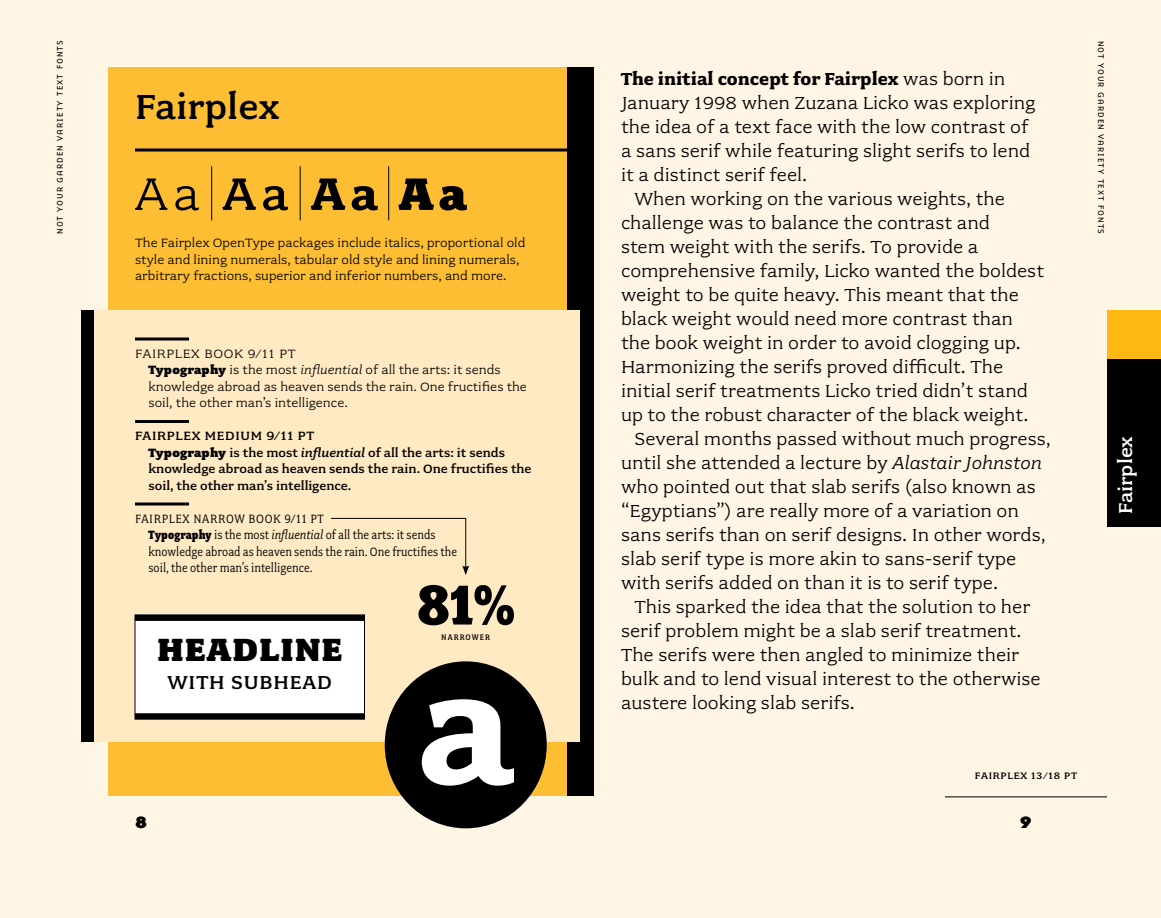
<style>
.page{position:relative;width:1161px;height:918px;background:#fff}
.page>*{position:absolute;margin:0;border:0;box-sizing:border-box;transform-origin:0 0}
.t1{font:700 180px "Fairplex Wide OT";color:#fff}
.t2{font:900 63px "Fairplex Narrow OT";color:#000}
.t3{font:51px "Fairplex Wide OT";color:#000}
.t4{font:500 39px "Fairplex Wide OT";color:#000}
.t5{font:900 36px "Fairplex Wide OT";letter-spacing:.04em;color:#000}
.t6{font:500 21px "Fairplex Wide OT";letter-spacing:.04em;color:#000}
.t7{font:500 21px "Fairplex Wide OT";color:#fff}
.t8{font:800 21px "Base 900 Sans OT";color:#000}
.t9{font:19.5px "Fairplex Wide OT";color:#000}
.t10{font:700 19.5px "Fairplex Wide OT";color:#000}
.t11{font:13.5px/16.5px "Fairplex Wide OT";color:#000}
.t12{font:13.5px/16.5px "Fairplex Narrow OT";color:#000}
.t13{font:500 13.5px/16.5px "Fairplex Wide OT";color:#000}
.t14{font:300 10.5px "Base 900 Sans OT";letter-spacing:.1em;color:#000}
.t15{font:500 10.5px "Fairplex Wide OT";letter-spacing:.07em;color:#000}
.t16{font:500 9px "Fairplex Narrow OT";letter-spacing:.12em;color:#000}
.s1{font-weight:500}
.s2{font-weight:700}
.s3{font-weight:900}
.s4{font-style:italic}
.s5{font-family:"Fairplex Wide OT Med";font-weight:400;font-style:italic}
.s6{font-weight:400}
</style>
<div class="page">
<div style="left:580px;top:0;width:581px;height:918px;background:#fff5e4"></div>
<hr style="left:945px;top:797px;width:162px;height:1px;background:#000">
<div style="left:580px;top:68px;width:14px;height:728px;background:#000"></div>
<div style="left:0;top:0;width:580px;height:918px;background:#fff5e4"></div>
<div style="left:108px;top:68px;width:472px;height:728px;background:#febe33"></div>
<div style="left:567px;top:68px;width:13px;height:728px;background:#000"></div>
<div style="left:81px;top:310px;width:13px;height:432px;background:#000"></div>
<div style="left:94px;top:310px;width:486px;height:432px;background:#ffeac4"></div>
<svg style="left:135px;top:148px;width:432px;height:4px"></svg>
<hr style="left:211px;top:166px;width:1px;height:54px;background:#000">
<hr style="left:300px;top:166px;width:1px;height:54px;background:#000">
<hr style="left:388px;top:166px;width:1px;height:54px;background:#000">
<hr style="left:135px;top:338px;width:54px;height:2px;background:#000">
<hr style="left:135px;top:420px;width:54px;height:3px;background:#000">
<svg style="left:135px;top:502px;width:54px;height:4px"></svg>
<div style="left:1107px;top:358px;width:54px;height:168px;background:#000"></div>
<div style="left:1107px;top:310px;width:54px;height:49px;background:#fdb913"></div>
<div style="left:385px;top:661px;width:162px;height:167px;background:#000;border-radius:50%"></div>
<div style="left:135px;top:615px;width:229px;height:104px;background:#fff"></div>
<div style="left:135px;top:615px;width:229px;height:6px;background:#000"></div>
<div style="left:135px;top:713px;width:229px;height:6px;background:#000"></div>
<hr style="left:465px;top:518px;width:1px;height:50px;background:#000">
<svg style="left:462px;top:566px;width:7px;height:9px"></svg>
<hr style="left:331px;top:518px;width:135px;height:1px;background:#000">
<p class="t14" style="left:54px;top:234px;width:195px;rotate:-90deg">not your garden variety text fonts</p>
<h3 class="t4" style="left:135px;top:85px;width:147px">Fairplex</h3>
<h3 class="t3" style="left:135px;top:166px;width:333px">Aa <span class="s1">Aa</span> <span class="s2">Aa</span> <span class="s3">Aa</span></h3>
<p class="t11" style="left:135px;top:235px;width:392px">The Fairplex OpenType packages include italics, proportional old style and lining numerals, tabular old style and lining numerals, arbitrary fractions, superior and inferior numbers, and more.</p>
<p class="t11" style="left:148px;top:345px;width:380px;text-indent:-14px">FAIRPLEX BOOK 9/11 PT<br><span class="s3">Typography</span> is the most <span class="s4">influential</span> of all the arts: it sends knowledge abroad as heaven sends the rain. One fructifies the soil, the other man’s intelligence.</p>
<p class="t13" style="left:148px;top:428px;width:385px;text-indent:-14px">FAIRPLEX MEDIUM 9/11 PT<br><span class="s3">Typography</span> is the most <span class="s5">influential</span> of all the arts: it sends knowledge abroad as heaven sends the rain. One fructifies the soil, the other man’s intelligence.</p>
<p class="t12" style="left:148px;top:510px;width:310px;text-indent:-14px">FAIRPLEX NARROW BOOK 9/11 PT<br><span class="s3">Typography</span> is the most <span class="s4">influential</span> of all the arts: it sends knowledge abroad as heaven sends the rain. One fructifies the soil, the other man’s intelligence.</p>
<h3 class="t5" style="left:157px;top:629px;width:186px">HEADLINE</h3>
<p class="t6" style="left:168px;top:671px;width:166px">WITH SUBHEAD</p>
<p class="t8" style="left:135px;top:810px;width:14px">8</p>
<h2 class="t2" style="left:417px;top:568px;width:99px">81%</h2>
<p class="t16" style="left:441px;top:633px;width:50px">NARROWER</p>
<h1 class="t1" style="left:417px;top:625px;width:99px">a</h1>
<p class="t10" style="left:621px;top:68px;width:386px">The initial concept for Fairplex <span class="s6">was born in</span></p>
<p class="t9" style="left:621px;top:92px;width:416px">January 1998 when Zuzana Licko was exploring</p>
<p class="t9" style="left:621px;top:116px;width:409px">the idea of a text face with the low contrast of</p>
<p class="t9" style="left:621px;top:140px;width:411px">a sans serif while featuring slight serifs to lend</p>
<p class="t9" style="left:621px;top:164px;width:188px">it a distinct serif feel.</p>
<p class="t9" style="left:634px;top:188px;width:372px">When working on the various weights, the</p>
<p class="t9" style="left:621px;top:212px;width:370px">challenge was to balance the contrast and</p>
<p class="t9" style="left:621px;top:236px;width:359px">stem weight with the serifs. To provide a</p>
<p class="t9" style="left:621px;top:260px;width:425px">comprehensive family, Licko wanted the boldest</p>
<p class="t9" style="left:621px;top:284px;width:399px">weight to be quite heavy. This meant that the</p>
<p class="t9" style="left:621px;top:308px;width:394px">black weight would need more contrast than</p>
<p class="t9" style="left:621px;top:332px;width:401px">the book weight in order to avoid clogging up.</p>
<p class="t9" style="left:621px;top:356px;width:384px">Harmonizing the serifs proved difficult. The</p>
<p class="t9" style="left:621px;top:380px;width:408px">initial serif treatments Licko tried didn’t stand</p>
<p class="t9" style="left:621px;top:404px;width:409px">up to the robust character of the black weight.</p>
<p class="t9" style="left:634px;top:428px;width:418px">Several months passed without much progress,</p>
<p class="t9" style="left:621px;top:452px;width:423px">until she attended a lecture by <span class="s4">Alastair Johnston</span></p>
<p class="t9" style="left:621px;top:476px;width:416px">who pointed out that slab serifs (also known as</p>
<p class="t9" style="left:621px;top:500px;width:399px">“Egyptians”) are really more of a variation on</p>
<p class="t9" style="left:621px;top:524px;width:426px">sans serifs than on serif designs. In other words,</p>
<p class="t9" style="left:621px;top:548px;width:397px">slab serif type is more akin to sans-serif type</p>
<p class="t9" style="left:621px;top:572px;width:379px">with serifs added on than it is to serif type.</p>
<p class="t9" style="left:634px;top:596px;width:397px">This sparked the idea that the solution to her</p>
<p class="t9" style="left:621px;top:620px;width:402px">serif problem might be a slab serif treatment.</p>
<p class="t9" style="left:621px;top:644px;width:400px">The serifs were then angled to minimize their</p>
<p class="t9" style="left:621px;top:668px;width:421px">bulk and to lend visual interest to the otherwise</p>
<p class="t9" style="left:621px;top:692px;width:235px">austere looking slab serifs.</p>
<p class="t14" style="left:1107px;top:40px;width:195px;rotate:90deg">not your garden variety text fonts</p>
<p class="t7" style="left:1114px;top:514px;width:80px;rotate:-90deg">Fairplex</p>
<p class="t15" style="left:975px;top:770px;width:104px">FAIRPLEX 13/18 PT</p>
<p class="t8" style="left:1020px;top:810px;width:14px">9</p>
</div>
